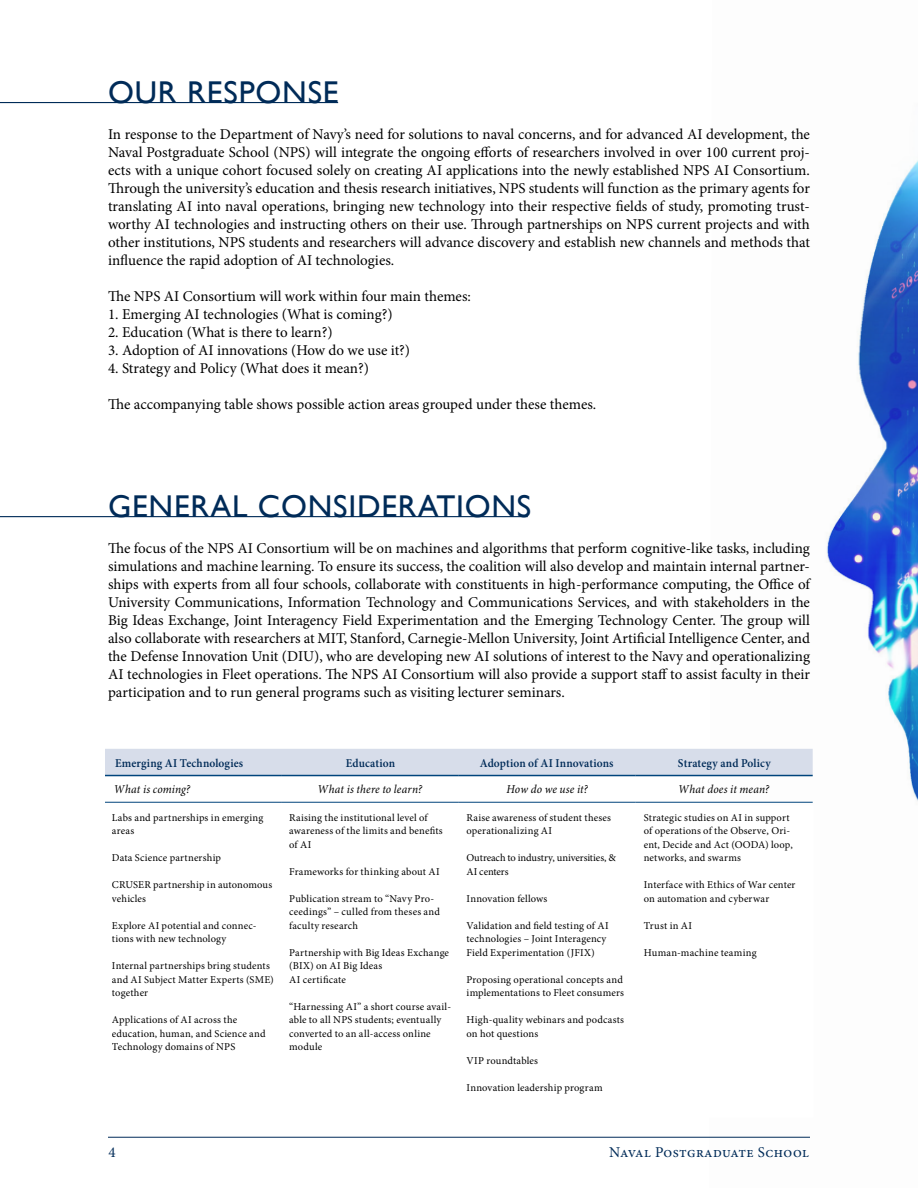
<style>
.page{position:relative;width:918px;height:1188px;background:#fff}
.page>*{position:absolute;margin:0;border:0;box-sizing:border-box;transform-origin:0 0}
.t1{font:31.5px "Gill Sans";letter-spacing:.025em;color:#002b58}
.t2{font:15px/18px "Minion Pro";color:#000;text-align:justify}
.t3{font:15px "Minion Pro";letter-spacing:.025em;color:#002b58}
.t4{font:600 12px "Minion Pro";letter-spacing:.01em;color:#002b58;scale:.95 1}
.t5{font:italic 12px "Minion Pro";letter-spacing:.015em;color:#000;scale:.95 1}
.t6{font:10.5px/13.5px "Minion Pro";letter-spacing:.02em;color:#000}
</style>
<div class="page">
<img style="left:709px;top:160px;width:209px;height:977px">
<hr style="left:0;top:102px;width:338px;height:1px;background:#002b58">
<hr style="left:0;top:516px;width:528px;height:1px;background:#002b58">
<div style="left:105px;top:749px;width:708px;height:26px;background:#d7ddea"></div>
<hr style="left:105px;top:775px;width:177px;height:1px;background:#00447c">
<hr style="left:282px;top:775px;width:177px;height:1px;background:#00447c">
<hr style="left:459px;top:775px;width:177px;height:1px;background:#00447c">
<hr style="left:636px;top:775px;width:177px;height:1px;background:#00447c">
<svg style="left:105px;top:802px;width:712px;height:319px"></svg>
<hr style="left:108px;top:1137px;width:702px;height:1px;background:#002b58">
<h1 class="t1" style="left:108px;top:74px;width:232px">OUR RESPONSE</h1>
<p class="t2" style="left:108px;top:125px;width:704px">In response to the Department of Navy’s need for solutions to naval concerns, and for advanced AI development, the Naval Postgraduate School (NPS) will integrate the ongoing efforts of researchers involved in over 100 current proj&shy;ects with a unique cohort focused solely on creating AI applications into the newly established NPS AI Consortium.<br>Through the university’s education and thesis research initiatives, NPS students will function as the primary agents for translating AI into naval operations, bringing new technology into their respective fields of study, promoting trust&shy;worthy AI technologies and instructing others on their use. Through partnerships on NPS current projects and with other institutions, NPS students and researchers will advance discovery and establish new channels and methods that influence the rapid adoption of AI technologies.</p>
<p class="t2" style="left:108px;top:287px;width:364px">The NPS AI Consortium will work within four main themes:</p>
<p class="t2" style="left:108px;top:305px;width:286px">1. Emerging AI technologies (What is coming?)</p>
<p class="t2" style="left:108px;top:323px;width:226px">2. Education (What is there to learn?)</p>
<p class="t2" style="left:108px;top:341px;width:304px">3. Adoption of AI innovations (How do we use it?)</p>
<p class="t2" style="left:108px;top:359px;width:262px">4. Strategy and Policy (What does it mean?)</p>
<p class="t2" style="left:108px;top:395px;width:490px">The accompanying table shows possible action areas grouped under these themes.</p>
<h1 class="t1" style="left:108px;top:488px;width:425px">GENERAL CONSIDERATIONS</h1>
<p class="t2" style="left:108px;top:539px;width:705px">The focus of the NPS AI Consortium will be on machines and algorithms that perform cognitive-like tasks, including simulations and machine learning. To ensure its success, the coalition will also develop and maintain internal partner&shy;ships with experts from all four schools, collaborate with constituents in high-performance computing, the Office of University Communications, Information Technology and Communications Services, and with stakeholders in the Big Ideas Exchange, Joint Interagency Field Experimentation and the Emerging Technology Center. The group will also collaborate with researchers at MIT, Stanford, Carnegie-Mellon University, Joint Artificial Intelligence Center, and the Defense Innovation Unit (DIU), who are developing new AI solutions of interest to the Navy and operationalizing AI technologies in Fleet operations. The NPS AI Consortium will also provide a support staff to assist faculty in their participation and to run general programs such as visiting lecturer seminars.</p>
<p class="t4" style="left:115px;top:754px;width:136px">Emerging AI Technologies</p>
<p class="t4" style="left:346px;top:754px;width:53px">Education</p>
<p class="t4" style="left:480px;top:754px;width:142px">Adoption of AI Innovations</p>
<p class="t4" style="left:678px;top:754px;width:99px">Strategy and Policy</p>
<p class="t5" style="left:114px;top:782px;width:82px">What is coming?</p>
<p class="t5" style="left:318px;top:782px;width:111px">What is there to learn?</p>
<p class="t5" style="left:506px;top:782px;width:87px">How do we use it?</p>
<p class="t5" style="left:678px;top:782px;width:97px">What does it mean?</p>
<p class="t6" style="left:112px;top:811px;width:153px">Labs and partnerships in emerging areas</p>
<p class="t6" style="left:112px;top:851px;width:111px">Data Science partnership</p>
<p class="t6" style="left:112px;top:878px;width:162px">CRUSER partnership in autonomous vehicles</p>
<p class="t6" style="left:112px;top:919px;width:146px">Explore AI potential and connec&shy;tions with new technology</p>
<p class="t6" style="left:112px;top:959px;width:164px">Internal partnerships bring students and AI Subject Matter Experts (SME) together</p>
<p class="t6" style="left:112px;top:1013px;width:155px">Applications of AI across the education, human, and Science and<br>Technology domains of NPS</p>
<p class="t6" style="left:644px;top:811px;width:150px">Strategic studies on AI in support of operations of the Observe, Ori&shy;ent, Decide and Act (OODA) loop, networks, and swarms</p>
<p class="t6" style="left:644px;top:878px;width:153px">Interface with Ethics of War center on automation and cyberwar</p>
<p class="t6" style="left:644px;top:919px;width:50px">Trust in AI</p>
<p class="t6" style="left:644px;top:946px;width:114px">Human-machine teaming</p>
<p class="t6" style="left:289px;top:811px;width:155px">Raising the institutional level of awareness of the limits and benefits of AI</p>
<p class="t6" style="left:289px;top:865px;width:152px">Frameworks for thinking about AI</p>
<p class="t6" style="left:289px;top:892px;width:152px">Publication stream to “Navy Pro&shy;ceedings” – culled from theses and faculty research</p>
<p class="t6" style="left:289px;top:946px;width:161px">Partnership with Big Ideas Exchange (BIX) on AI Big Ideas<br>AI certificate</p>
<p class="t6" style="left:289px;top:1000px;width:163px">“Harnessing AI” a short course avail&shy;able to all NPS students; eventually converted to an all-access online module</p>
<p class="t6" style="left:467px;top:811px;width:146px">Raise awareness of student theses operationalizing AI</p>
<p class="t6" style="left:467px;top:851px;width:151px">Outreach to industry, universities, &amp;<br>AI centers</p>
<p class="t6" style="left:467px;top:892px;width:83px">Innovation fellows</p>
<p class="t6" style="left:467px;top:919px;width:144px">Validation and field testing of AI technologies – Joint Interagency<br>Field Experimentation (JFIX)</p>
<p class="t6" style="left:467px;top:973px;width:159px">Proposing operational concepts and implementations to Fleet consumers</p>
<p class="t6" style="left:467px;top:1013px;width:159px">High-quality webinars and podcasts on hot questions</p>
<p class="t6" style="left:467px;top:1054px;width:73px">VIP roundtables</p>
<p class="t6" style="left:467px;top:1081px;width:138px">Innovation leadership program</p>
<p class="t3" style="left:109px;top:1142px;width:9px">4</p>
<p class="t3" style="left:609px;top:1142px;width:201px">Naval Postgraduate School</p>
</div>
